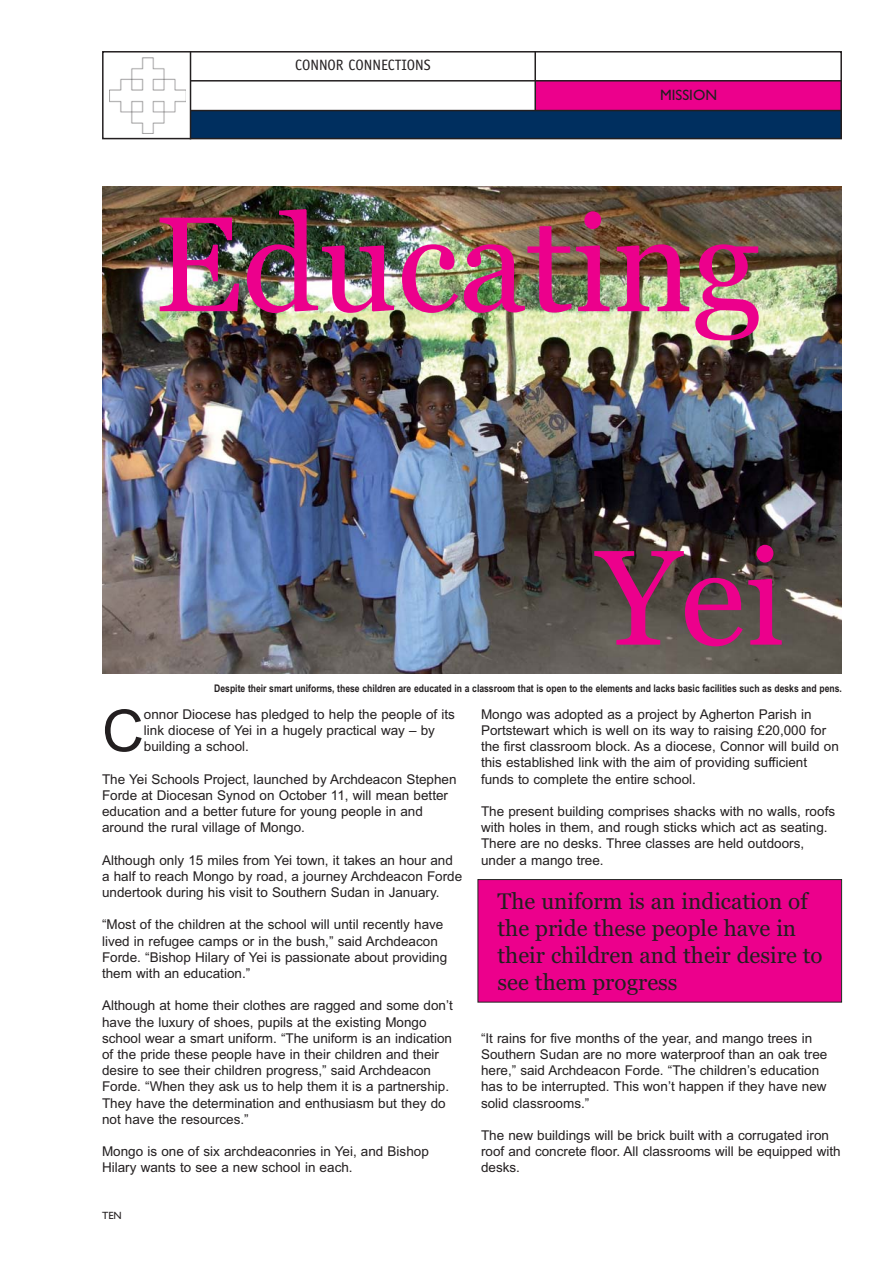
<style>
.page{position:relative;width:893px;height:1263px;background:#fff}
.page>*{position:absolute;margin:0;border:0;box-sizing:border-box;transform-origin:0 0}
.t1{font:135px "Georgia";color:#ec008c}
.t2{font:57.9px "Arial";color:#231f20}
.t3{font:22.5px/27px "Georgia";color:#231f20}
.t4{font:15px "Officina Sans";color:#231f20}
.t5{font:15px "Gill Sans";color:#231f20}
.t6{font:13.5px/16.2px "Arial";color:#231f20}
.t7{font:700 10.5px "Arial Narrow";color:#231f20}
.t8{font:10.5px "Gill Sans";color:#231f20}
</style>
<div class="page">
<div style="left:535px;top:81px;width:306px;height:30px;background:#ec008c"></div>
<div style="left:191px;top:111px;width:650px;height:28px;background:#002f5f"></div>
<hr style="left:534px;top:51px;width:2px;height:60px;background:#231f20">
<img style="left:109px;top:57px;width:77px;height:77px">
<hr style="left:190px;top:51px;width:1px;height:88px;background:#231f20">
<hr style="left:191px;top:80px;width:651px;height:2px;background:#231f20">
<hr style="left:191px;top:110px;width:651px;height:1px;background:#231f20">
<div style="left:102px;top:51px;width:740px;height:88px;border:2px solid #231f20"></div>
<img style="left:102px;top:186px;width:740px;height:488px">
<div style="left:478px;top:880px;width:363px;height:122px;background:#ec008c"></div>
<div style="left:478px;top:879px;width:364px;height:123px;border:1px solid #231f20"></div>
<p class="t4" style="left:295px;top:59px;width:137px">CONNOR CONNECTIONS</p>
<p class="t5" style="left:660px;top:89px;width:59px">MISSION</p>
<h1 class="t1" style="left:154px;top:209px;width:609px">Educating</h1>
<h1 class="t1" style="left:597px;top:543px;width:189px">Yei</h1>
<p class="t7" style="left:214px;top:685px;width:629px">Despite their smart uniforms, these children are educated in a classroom that is open to the elements and lacks basic facilities such as desks and pens.</p>
<h2 class="t2" style="left:102px;top:710px;width:43px">C</h2>
<p class="t6" style="left:144px;top:707px;width:313px">onnor Diocese has pledged to help the people of its link diocese of Yei in a hugely practical way – by building a school.</p>
<p class="t6" style="left:102px;top:772px;width:356px">The Yei Schools Project, launched by Archdeacon Stephen Forde at Diocesan Synod on October 11, will mean better education and a better future for young people in and around the rural village of Mongo.</p>
<p class="t6" style="left:102px;top:853px;width:362px">Although only 15 miles from Yei town, it takes an hour and a half to reach Mongo by road, a journey Archdeacon Forde undertook during his visit to Southern Sudan in January.</p>
<p class="t6" style="left:102px;top:918px;width:347px">“Most of the children at the school will until recently have lived in refugee camps or in the bush,” said Archdeacon Forde. “Bishop Hilary of Yei is passionate about providing them with an education.”</p>
<p class="t6" style="left:102px;top:999px;width:352px">Although at home their clothes are ragged and some don’t have the luxury of shoes, pupils at the existing Mongo school wear a smart uniform. “The uniform is an indication of the pride these people have in their children and their desire to see their children progress,” said Archdeacon Forde. “When they ask us to help them it is a partnership.<br>They have the determination and enthusiasm but they do not have the resources.”</p>
<p class="t6" style="left:102px;top:1145px;width:328px">Mongo is one of six archdeaconries in Yei, and Bishop<br>Hilary wants to see a new school in each.</p>
<p class="t8" style="left:102px;top:1212px;width:21px">TEN</p>
<p class="t6" style="left:481px;top:707px;width:359px">Mongo was adopted as a project by Agherton Parish in Portstewart which is well on its way to raising £20,000 for the first classroom block. As a diocese, Connor will build on this established link with the aim of providing sufficient funds to complete the entire school.</p>
<p class="t6" style="left:481px;top:804px;width:356px">The present building comprises shacks with no walls, roofs with holes in them, and rough sticks which act as seating.<br>There are no desks. Three classes are held outdoors, under a mango tree.</p>
<h3 class="t3" style="left:497px;top:889px;width:327px">The uniform is an indication of the pride these people have in their children and their desire to see them progress</h3>
<p class="t6" style="left:481px;top:1031px;width:348px">“It rains for five months of the year, and mango trees in Southern Sudan are no more waterproof than an oak tree here,” said Archdeacon Forde. “The children’s education has to be interrupted. This won’t happen if they have new solid classrooms.”</p>
<p class="t6" style="left:481px;top:1128px;width:361px">The new buildings will be brick built with a corrugated iron roof and concrete floor. All classrooms will be equipped with desks.</p>
</div>
